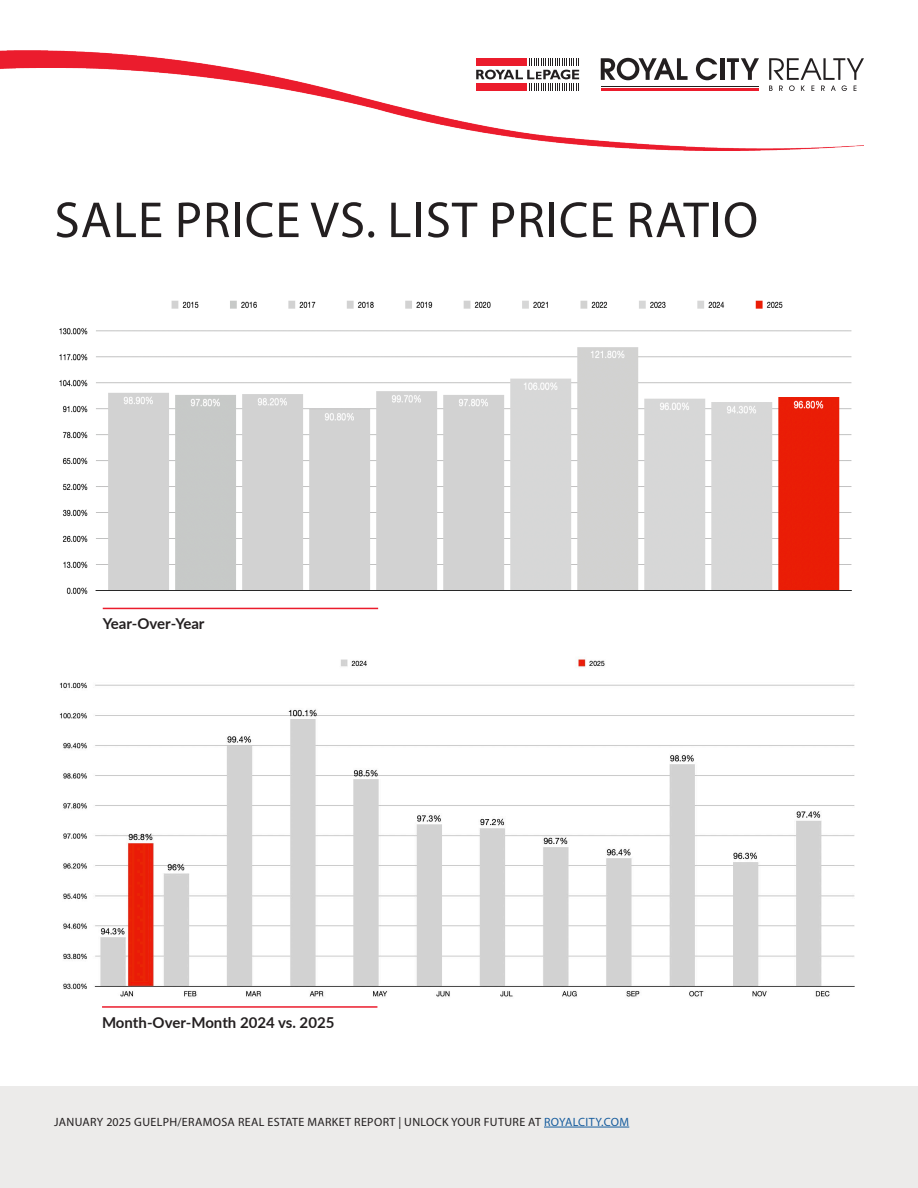
<style>
.page{position:relative;width:918px;height:1188px;background:#fff}
.page>*{position:absolute;margin:0;border:0;box-sizing:border-box;transform-origin:0 0}
.t1{font:51px "Myriad Pro";letter-spacing:.02em;color:#231f20}
.t2{font:700 15px "Lato";color:#231f20}
.t3{font:12px "Myriad Pro";letter-spacing:.03em;color:#231f20}
.s1{color:#175d9e}
</style>
<div class="page">
<div style="left:0;top:1087px;width:918px;height:101px;background:#ecebea"></div>
<img style="left:0;top:51px;width:864px;height:100px">
<svg style="left:601px;top:58px;width:87px;height:22px"></svg>
<svg style="left:696px;top:58px;width:21px;height:22px"></svg>
<hr style="left:720px;top:58px;width:4px;height:22px;background:#231f20">
<svg style="left:727px;top:58px;width:32px;height:22px"></svg>
<svg style="left:769px;top:58px;width:95px;height:33px"></svg>
<hr style="left:601px;top:86px;width:157px;height:1px;background:#231f20">
<hr style="left:601px;top:88px;width:157px;height:3px;background:#eb1c2c">
<div style="left:472px;top:54px;width:111px;height:38px;background:#fff"></div>
<svg style="left:476px;top:58px;width:103px;height:33px"></svg>
<hr style="left:544px;top:1127px;width:85px;height:1px;background:#175d9e">
<hr style="left:103px;top:608px;width:275px;height:1px;background:#eb1c2c">
<hr style="left:102px;top:1006px;width:275px;height:2px;background:#eb1c2c">
<img style="left:59px;top:300px;width:793px;height:295px">
<img style="left:59px;top:657px;width:796px;height:340px">
<h1 class="t1" style="left:55px;top:189px;width:705px">SALE PRICE VS. LIST PRICE RATIO</h1>
<p class="t2" style="left:103px;top:613px;width:103px">Year-Over-Year</p>
<p class="t2" style="left:102px;top:1011px;width:234px">Month-Over-Month 2024 vs. 2025</p>
<p class="t3" style="left:54px;top:1114px;width:577px">JANUARY 2025 GUELPH/ERAMOSA REAL ESTATE MARKET REPORT | UNLOCK YOUR FUTURE AT <span class="s1">ROYALCITY.COM</span></p>
</div>
